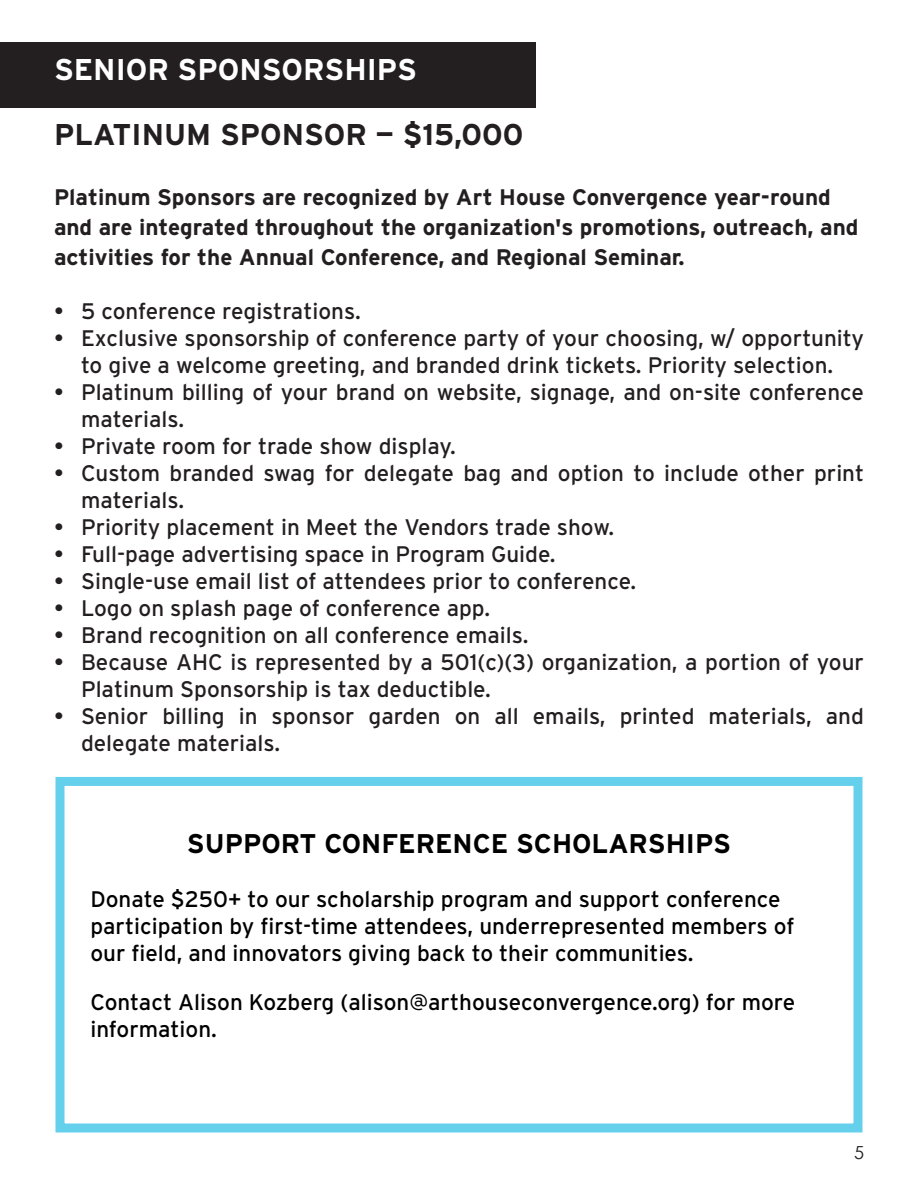
<style>
.page{position:relative;width:918px;height:1188px;background:#fff}
.page>*{position:absolute;margin:0;border:0;box-sizing:border-box;transform-origin:0 0}
.t1{font:700 30px "Interstate";color:#231f20}
.t2{font:700 30px "Interstate";color:#fff}
.t3{font:700 27px "Interstate";color:#000}
.t4{font:22.5px/27px "Interstate";color:#231f20}
.t5{font:22.5px/27px "Interstate";color:#000}
.t6{font:700 22.5px/30px "Interstate";color:#231f20}
.t7{font:18px "Century Gothic";color:#231f20}
</style>
<div class="page">
<div style="left:0;top:42px;width:535px;height:66px;background:#231f20"></div>
<div style="left:56px;top:777px;width:806px;height:355px;border:9px solid #65d0ec"></div>
<h1 class="t2" style="left:54px;top:52px;width:364px">SENIOR SPONSORSHIPS</h1>
<h1 class="t1" style="left:54px;top:117px;width:471px">PLATINUM SPONSOR — $15,000</h1>
<p class="t6" style="left:54px;top:182px;width:806px">Platinum Sponsors are recognized by Art House Convergence year-round and are integrated throughout the organization's promotions, outreach, and activities for the Annual Conference, and Regional Seminar.</p>
<p class="t4" style="left:54px;top:298px;width:308px">• 5 conference registrations.</p>
<p class="t4" style="left:54px;top:325px;width:812px;text-align:center">• Exclusive sponsorship of conference party of your choosing, w/ opportunity to give a welcome greeting, and branded drink tickets. Priority selection.</p>
<p class="t4" style="left:81px;top:379px;width:785px;text-indent:-27px">• Platinum billing of your brand on website, signage, and on-site conference materials.</p>
<p class="t4" style="left:54px;top:433px;width:403px">• Private room for trade show display.</p>
<p class="t4" style="left:81px;top:460px;width:785px;text-indent:-27px">• Custom branded swag for delegate bag and option to include other print materials.</p>
<p class="t4" style="left:54px;top:514px;width:562px">• Priority placement in Meet the Vendors trade show.</p>
<p class="t4" style="left:54px;top:541px;width:503px">• Full-page advertising space in Program Guide.</p>
<p class="t4" style="left:54px;top:568px;width:584px">• Single-use email list of attendees prior to conference.</p>
<p class="t4" style="left:54px;top:595px;width:438px">• Logo on splash page of conference app.</p>
<p class="t4" style="left:54px;top:622px;width:476px">• Brand recognition on all conference emails.</p>
<p class="t4" style="left:81px;top:649px;width:784px;text-indent:-27px">• Because AHC is represented by a 501(c)(3) organization, a portion of your<br>Platinum Sponsorship is tax deductible.</p>
<p class="t4" style="left:81px;top:703px;width:784px;text-indent:-27px">• Senior billing in sponsor garden on all emails, printed materials, and delegate materials.</p>
<p class="t3" style="left:187px;top:827px;width:546px">SUPPORT CONFERENCE SCHOLARSHIPS</p>
<p class="t5" style="left:90px;top:886px;width:706px">Donate $250+ to our scholarship program and support conference participation by first-time attendees, underrepresented members of our field, and innovators giving back to their communities.</p>
<p class="t5" style="left:90px;top:988px;width:706px">Contact Alison Kozberg (alison@arthouseconvergence.org) for more information.</p>
<p class="t7" style="left:854px;top:1141px;width:11px">5</p>
</div>
